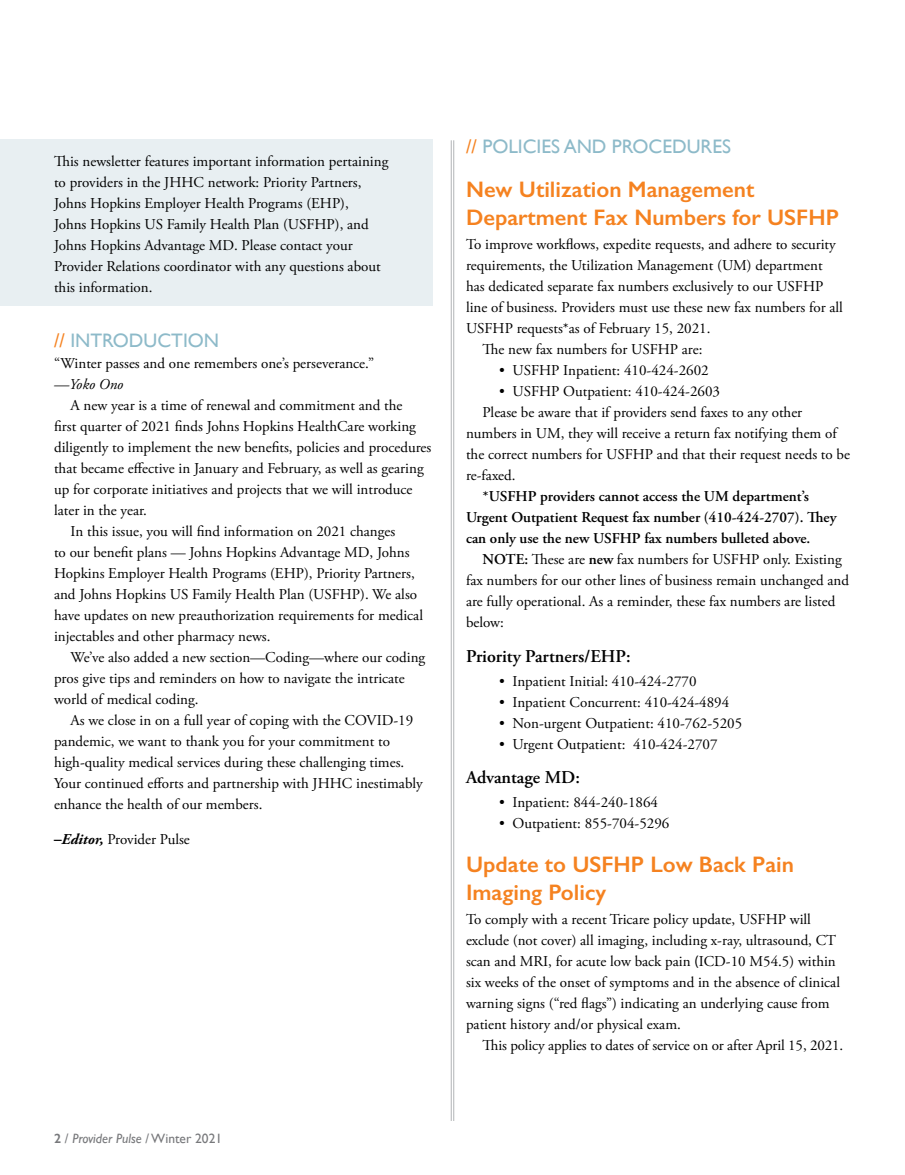
<style>
.page{position:relative;width:905px;height:1175px;background:#fff}
.page>*{position:absolute;margin:0;border:0;box-sizing:border-box;transform-origin:0 0}
.L1_Heading-spaceabov{font:600 22.5px/28.5px "Gill Sans";color:#f58220}
.L1_Section_Headings{font:19.5px "Gill Sans";color:#8dbac9}
.L2_Heading{font:600 18px "Adobe Garamond Pro";color:#000}
.L2_Indent_Copy{font:15px/21px "Adobe Garamond Pro";color:#000}
.L1_First_Paragraph{font:15px/21px "Adobe Garamond Pro";color:#000}
.L2_Indent_Copy-2{font:600 15px/21px "Adobe Garamond Pro";color:#000}
.L1_First_Paragraph-2{font:italic 15px "Adobe Garamond Pro";color:#000}
.t1{font:italic 13.5px "Gill Sans";color:#77787b}
.s1{color:#f58220}
.s2{font-family:"Gill Sans"}
.s3{font-weight:700;font-style:italic}
.s4{font-weight:600;font-style:normal}
.s5{font-style:normal}
.s6{font-weight:600}
.s7{font-family:"Myriad Pro"}
</style>
<div class="page">
<hr style="left:453px;top:140px;width:1px;height:980px;background:#b1b4b6">
<hr style="left:451px;top:140px;width:1px;height:980px;background:#b1b4b6">
<div style="left:0;top:140px;width:432px;height:166px;background:#e8eff2"></div>
<p class="L1_First_Paragraph" style="left:54px;top:151px;width:336px">This newsletter features important information pertaining to providers in the JHHC network: Priority Partners,<br>Johns Hopkins Employer Health Programs (EHP),</p>
<p class="L1_First_Paragraph" style="left:54px;top:214px;width:328px">Johns Hopkins US Family Health Plan (USFHP), and Johns Hopkins Advantage MD. Please contact your Provider Relations coordinator with any questions about this information.</p>
<p class="L1_Section_Headings" style="left:54px;top:329px;width:167px"><span class="s1">//</span> INTRODUCTION</p>
<p class="L1_First_Paragraph" style="left:54px;top:353px;width:321px">“Winter passes and one remembers one’s perseverance.”</p>
<p class="L1_First_Paragraph-2" style="left:54px;top:375px;width:71px">—Yoko Ono</p>
<p class="L2_Indent_Copy" style="left:54px;top:395px;width:379px;text-indent:16px">A new year is a time of renewal and commitment and the<br>first quarter of 2021 finds Johns Hopkins HealthCare working diligently to implement the new benefits, policies and procedures that became effective in January and February, as well as gearing up for corporate initiatives and projects that we will introduce later in the year.</p>
<p class="L2_Indent_Copy" style="left:54px;top:521px;width:370px;text-indent:16px">In this issue, you will find information on 2021 changes<br>to our benefit plans — Johns Hopkins Advantage MD, Johns Hopkins Employer Health Programs (EHP), Priority Partners, and Johns Hopkins US Family Health Plan (USFHP). We also have updates on new preauthorization requirements for medical injectables and other pharmacy news.</p>
<p class="L2_Indent_Copy" style="left:54px;top:647px;width:373px;text-indent:16px">We’ve also added a new section—Coding—where our coding pros give tips and reminders on how to navigate the intricate world of medical coding.</p>
<p class="L2_Indent_Copy" style="left:54px;top:710px;width:370px;text-indent:16px">As we close in on a full year of coping with the COVID-19 pandemic, we want to thank you for your commitment to high-quality medical services during these challenging times.<br>Your continued efforts and partnership with JHHC inestimably enhance the health of our members.</p>
<p class="L1_First_Paragraph" style="left:54px;top:828px;width:137px"><span class="s2">–</span><span class="s3">Editor,</span> Provider Pulse</p>
<p class="t1" style="left:54px;top:1130px;width:170px"><span class="s4">2</span> <span class="s5">/</span> Provider Pulse <span class="s5">/ Winter 2021</span></p>
<p class="L1_Section_Headings" style="left:466px;top:135px;width:266px"><span class="s1">//</span> POLICIES AND PROCEDURES</p>
<p class="L1_Heading-spaceabov" style="left:466px;top:174px;width:374px">New Utilization Management<br>Department Fax Numbers for USFHP</p>
<p class="L1_First_Paragraph" style="left:466px;top:234px;width:378px">To improve workflows, expedite requests, and adhere to security requirements, the Utilization Management (UM) department has dedicated separate fax numbers exclusively to our USFHP line of business. Providers must use these new fax numbers for all USFHP requests*as of February 15, 2021.</p>
<p class="L2_Indent_Copy" style="left:482px;top:339px;width:221px">The new fax numbers for USFHP are:</p>
<p class="L1_First_Paragraph" style="left:499px;top:360px;width:211px">• USFHP Inpatient: 410-424-2602</p>
<p class="L1_First_Paragraph" style="left:499px;top:381px;width:222px">• USFHP Outpatient: 410-424-2603</p>
<p class="L2_Indent_Copy" style="left:466px;top:402px;width:385px;text-indent:16px">Please be aware that if providers send faxes to any other numbers in UM, they will receive a return fax notifying them of the correct numbers for USFHP and that their request needs to be re-faxed.</p>
<p class="L2_Indent_Copy-2" style="left:466px;top:486px;width:372px;text-indent:16px">*USFHP providers cannot access the UM department’s<br>Urgent Outpatient Request fax number (410-424-2707). They can only use the new USFHP fax numbers bulleted above.</p>
<p class="L2_Indent_Copy" style="left:466px;top:549px;width:384px;text-indent:16px"><span class="s6">NOTE:</span> These are <span class="s6">new</span> fax numbers for USFHP only. Existing fax numbers for our other lines of business remain unchanged and are fully operational. As a reminder, these fax numbers are listed below:</p>
<p class="L2_Heading" style="left:466px;top:645px;width:166px">Priority Partners/EHP:</p>
<p class="L1_First_Paragraph" style="left:499px;top:671px;width:199px">• Inpatient Initial: 410-424-2770</p>
<p class="L1_First_Paragraph" style="left:499px;top:692px;width:232px">• Inpatient Concurrent: 410-424-4894</p>
<p class="L1_First_Paragraph" style="left:499px;top:713px;width:245px">• Non-urgent Outpatient: 410-762-5205</p>
<p class="L1_First_Paragraph" style="left:499px;top:734px;width:220px">• Urgent Outpatient: 410-424-2707</p>
<p class="L2_Heading" style="left:466px;top:767px;width:115px">Advantage MD:</p>
<p class="L1_First_Paragraph" style="left:499px;top:792px;width:160px">• Inpatient: 844-240-1864</p>
<p class="L1_First_Paragraph" style="left:499px;top:813px;width:172px">• Outpatient: 855-704-5296</p>
<p class="L1_Heading-spaceabov" style="left:466px;top:849px;width:329px">Update to USFHP Low Back Pain<br>Imaging Policy</p>
<p class="L1_First_Paragraph" style="left:466px;top:909px;width:375px">To comply with a recent Tricare policy update, USFHP will exclude (not cover) all imaging, including x-ray, ultrasound, CT scan and MRI, for acute low back pain <span class="s7">(</span>ICD-10 M54.5) within six weeks of the onset of symptoms and in the absence of clinical warning signs (“red flags”) indicating an underlying cause from patient history and/or physical exam.</p>
<p class="L2_Indent_Copy" style="left:482px;top:1035px;width:362px">This policy applies to dates of service on or after April 15, 2021.</p>
</div>
